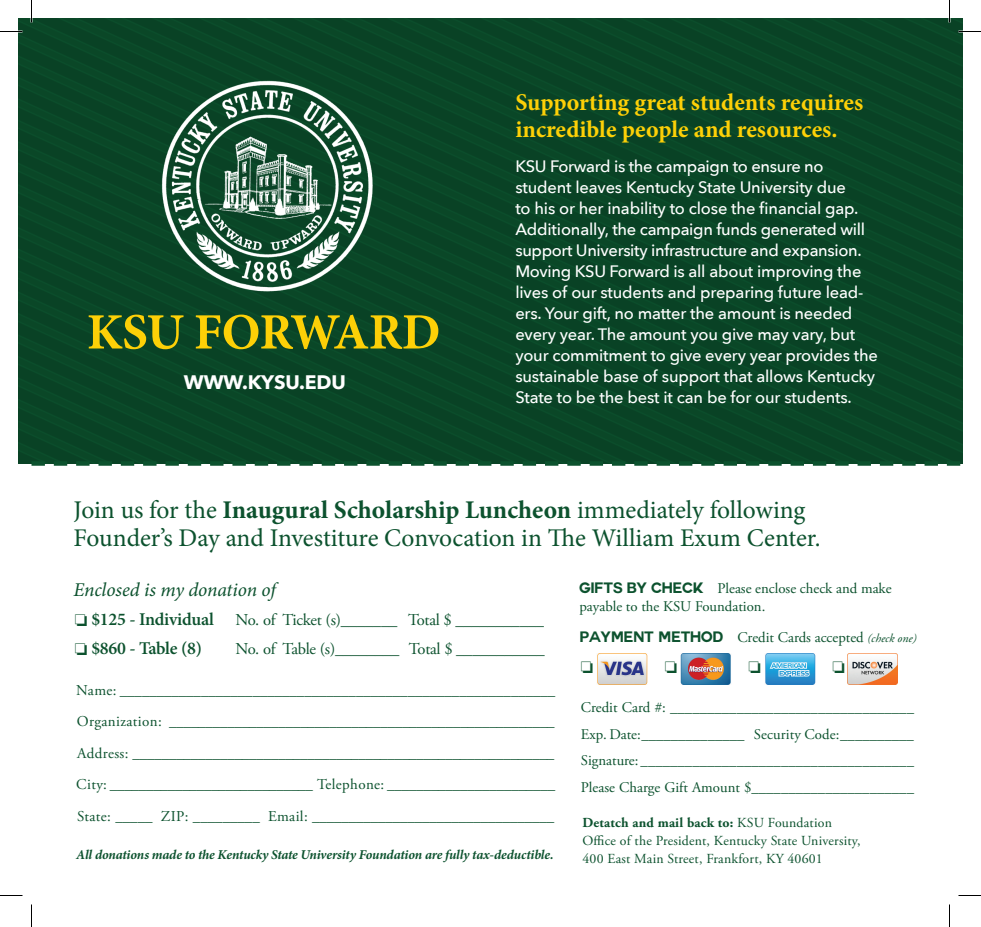
<style>
.page{position:relative;width:981px;height:927px;background:#fff}
.page>*{position:absolute;margin:0;border:0;box-sizing:border-box;transform-origin:0 0}
.t1{font:700 51px "Minion Pro";letter-spacing:-.015em;color:#fdd007}
.t2{font:25.5px/28.5px "Minion Pro";letter-spacing:-.005em;color:#0c522e}
.t3{font:700 24px/27px "Minion Pro";color:#fdd007}
.t4{font:italic 19.5px "Minion Pro";letter-spacing:-.005em;color:#0c522e}
.t5{font:700 19.5px "Avenir Next";letter-spacing:-.01em;color:#fff}
.t6{font:600 18px "Minion Pro";letter-spacing:-.015em;color:#0c522e}
.t7{font:500 16.5px/21px "Avenir Next";letter-spacing:-.01em;color:#fff}
.t8{font:16.5px "Adobe Garamond Pro";letter-spacing:-.015em;color:#0c522e}
.t9{font:15px/31.5px "Adobe Garamond Pro";letter-spacing:.025em;color:#0c522e;text-align:justify}
.t10{font:14.85px/26.5px "Adobe Garamond Pro";color:#0c522e}
.t11{font:13.8px/18px "Adobe Garamond Pro";letter-spacing:.015em;color:#0c522e}
.t12{font:italic 700 13.5px "Minion Pro";letter-spacing:-.015em;color:#0c522e}
.s1{font-weight:700}
.s2{font-family:"Minion Pro";font-weight:600;font-size:18px}
.s3{font-family:"Couture";font-weight:700}
.s4{font-style:italic;font-size:12px}
</style>
<div class="page">
<img style="left:18px;top:18px;width:944px;height:446px">
<img style="left:152px;top:72px;width:242px;height:226px">
<img style="left:597px;top:653px;width:51px;height:31px">
<img style="left:680px;top:653px;width:51px;height:31px">
<img style="left:765px;top:653px;width:51px;height:31px">
<img style="left:848px;top:653px;width:49px;height:31px">
<svg style="left:32px;top:461px;width:928px;height:5px;background:#386e53"></svg>
<svg style="left:0;top:31px;width:22px;height:1px"></svg>
<svg style="left:958px;top:31px;width:23px;height:1px"></svg>
<svg style="left:0;top:895px;width:22px;height:1px"></svg>
<svg style="left:958px;top:895px;width:23px;height:1px"></svg>
<svg style="left:31px;top:0;width:1px;height:22px"></svg>
<svg style="left:31px;top:904px;width:1px;height:23px"></svg>
<svg style="left:949px;top:0;width:1px;height:22px"></svg>
<svg style="left:949px;top:904px;width:1px;height:23px"></svg>
<h1 class="t1" style="left:87px;top:296px;width:355px">KSU FORWARD</h1>
<p class="t5" style="left:184px;top:365px;width:163px">WWW.KYSU.EDU</p>
<h3 class="t3" style="left:515px;top:89px;width:349px">Supporting great students requires incredible people and resources.</h3>
<p class="t7" style="left:515px;top:155px;width:364px">KSU Forward is the campaign to ensure no student leaves Kentucky State University due<br>to his or her inability to close the financial gap.<br>Additionally, the campaign funds generated will support University infrastructure and expansion.<br>Moving KSU Forward is all about improving the lives of our students and preparing future lead&shy;ers. Your gift, no matter the amount is needed every year. The amount you give may vary, but your commitment to give every year provides the sustainable base of support that allows Kentucky State to be the best it can be for our students.</p>
<h2 class="t2" style="left:74px;top:496px;width:749px">Join us for the <span class="s1">Inaugural Scholarship Luncheon</span> immediately following<br>Founder’s Day and Investiture Convocation in The William Exum Center.</h2>
<p class="t4" style="left:74px;top:577px;width:204px">Enclosed is my donation of</p>
<p class="t8" style="left:75px;top:610px;width:471px">□ <span class="s2">$125 - Individual</span> No. of Ticket (s)_______ Total $ ___________</p>
<p class="t6" style="left:75px;top:635px;width:129px">□ $860 - Table (8)</p>
<p class="t8" style="left:236px;top:638px;width:311px">No. of Table (s)________ Total $ ___________</p>
<p class="t9" style="left:76px;top:675px;width:481px">Name: ___________________________________________________________ Organization: _____________________________________________________ Address: __________________________________________________________ City: ____________________________ Telephone: _______________________ State: _____ ZIP: _________ Email: _________________________________</p>
<p class="t12" style="left:76px;top:846px;width:479px">All donations made to the Kentucky State University Foundation are fully tax-deductible.</p>
<p class="t10" style="left:579px;top:579px;width:314px;line-height:18.5px"><span class="s3">GIFTS BY CHECK</span> Please enclose check and make payable to the KSU Foundation.</p>
<p class="t10" style="left:579px;top:624px;width:339px"><span class="s3">PAYMENT METHOD</span> Credit Cards accepted <span class="s4">(check one)</span></p>
<p class="t10" style="left:581px;top:694px;width:335px;text-align:justify">Credit Card #: _________________________________ Exp. Date: ______________ Security Code: __________ Signature: _____________________________________ Please Charge Gift Amount $______________________</p>
<p class="t11" style="left:582px;top:814px;width:279px"><span class="s1">Detatch and mail back to:</span> KSU Foundation<br>Office of the President, Kentucky State University,<br>400 East Main Street, Frankfort, KY 40601</p>
</div>
